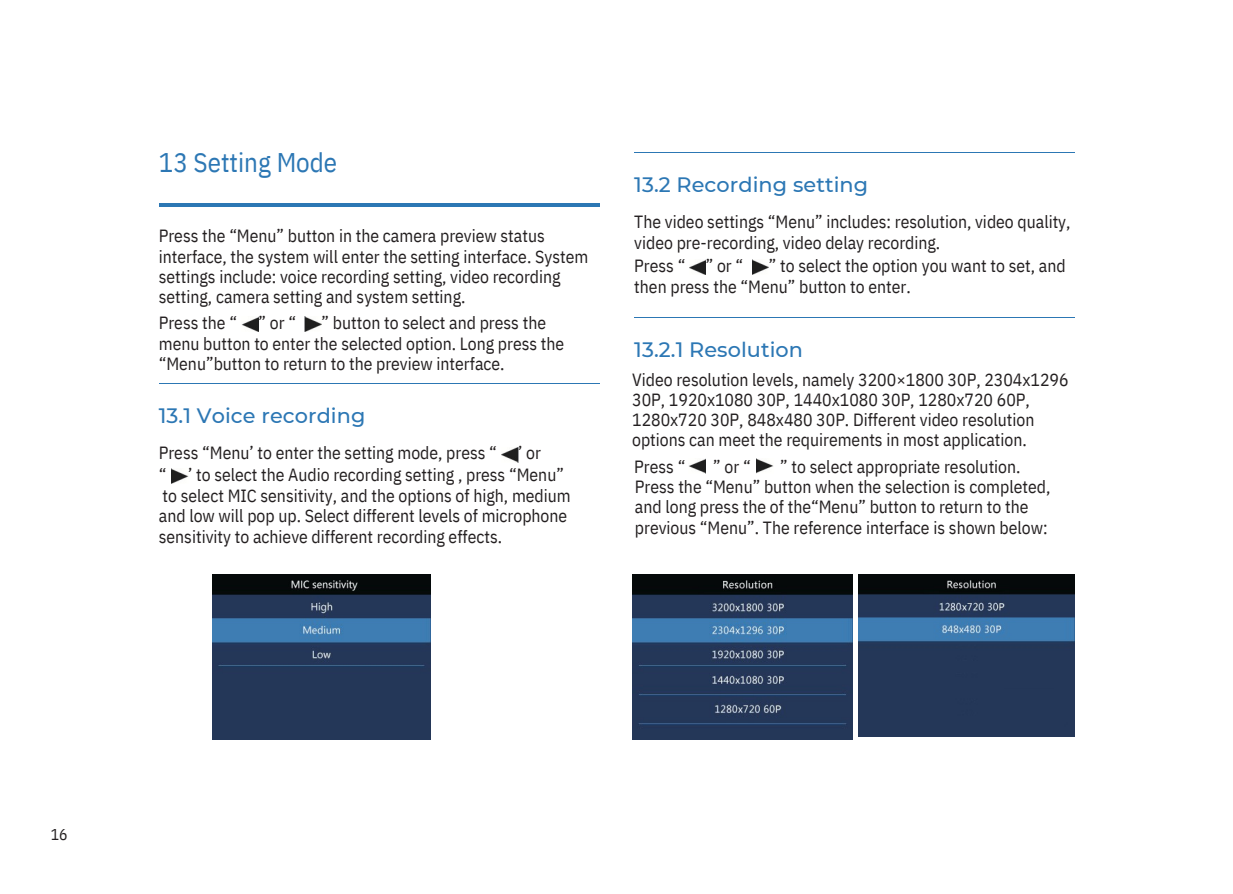
<style>
.page{position:relative;width:1233px;height:894px;background:#fff}
.page>*{position:absolute;margin:0;border:0;box-sizing:border-box;transform-origin:0 0}
.t1{font:26.85px "IBM Plex Sans Cond";color:#2c77b4}
.t2{font:500 20.85px "Montserrat";letter-spacing:.005em;color:#2c77b4}
.t3{font:17.7px/20.2px "IBM Plex Sans Cond";color:#231f20}
.t4{font:15.6px "IBM Plex Sans Cond";color:#231f20}
</style>
<div class="page">
<hr style="left:159px;top:382px;width:441px;height:1px;background:#2c77b4">
<hr style="left:159px;top:203px;width:441px;height:4px;background:#2c77b4">
<img style="left:242px;top:317px;width:17px;height:14px">
<img style="left:305px;top:317px;width:17px;height:14px">
<img style="left:501px;top:447px;width:17px;height:15px">
<img style="left:171px;top:469px;width:17px;height:14px">
<img style="left:212px;top:574px;width:219px;height:165px">
<hr style="left:634px;top:152px;width:441px;height:1px;background:#2c77b4">
<hr style="left:634px;top:317px;width:441px;height:1px;background:#2c77b4">
<img style="left:689px;top:260px;width:17px;height:14px">
<img style="left:752px;top:260px;width:17px;height:14px">
<img style="left:689px;top:458px;width:17px;height:15px">
<img style="left:756px;top:458px;width:17px;height:15px">
<img style="left:632px;top:574px;width:221px;height:165px">
<img style="left:859px;top:574px;width:216px;height:162px">
<p class="t1" style="left:159px;top:145px;width:180px">13 Setting Mode</p>
<p class="t3" style="left:159px;top:225px;width:431px">Press the “Menu” button in the camera preview status interface, the system will enter the setting interface. System settings include: voice recording setting, video recording setting, camera setting and system setting.</p>
<h2 class="t3" style="left:159px;top:312px;width:80px">Press the “</h2>
<p class="t3" style="left:259px;top:312px;width:39px">”or“</p>
<p class="t3" style="left:322px;top:312px;width:226px">” button to select and press the</p>
<p class="t3" style="left:159px;top:333px;width:407px">menu button to enter the selected option. Long press the “Menu”button to return to the preview interface.</p>
<p class="t2" style="left:159px;top:402px;width:208px">13.1 Voice recording</p>
<p class="t3" style="left:159px;top:442px;width:340px">Press “Menu’ to enter the setting mode, press “</p>
<p class="t3" style="left:518px;top:442px;width:24px">’or</p>
<p class="t3" style="left:159px;top:463px;width:9px">“</p>
<p class="t3" style="left:188px;top:463px;width:377px">’ to select the Audio recording setting , press “Menu”</p>
<p class="t3" style="left:159px;top:485px;width:413px">to select MIC sensitivity, and the options of high, medium and low will pop up. Select different levels of microphone sensitivity to achieve different recording effects.</p>
<p class="t2" style="left:634px;top:172px;width:235px">13.2 Recording setting</p>
<h2 class="t3" style="left:634px;top:211px;width:438px">The video settings “Menu” includes: resolution, video quality, video pre-recording, video delay recording.</h2>
<p class="t3" style="left:634px;top:255px;width:53px">Press “</p>
<p class="t3" style="left:706px;top:255px;width:39px">”or“</p>
<p class="t3" style="left:769px;top:255px;width:298px">” to select the option you want to set, and</p>
<p class="t3" style="left:634px;top:276px;width:278px">then press the “Menu” button to enter.</p>
<p class="t2" style="left:634px;top:337px;width:170px">13.2.1 Resolution</p>
<p class="t3" style="left:632px;top:369px;width:438px">Video resolution levels, namely 3200×1800 30P, 2304x1296<br>30P, 1920x1080 30P, 1440x1080 30P, 1280x720 60P, 1280x720 30P, 848x480 30P. Different video resolution options can meet the requirements in most application.</p>
<p class="t3" style="left:634px;top:455px;width:53px">Press “</p>
<p class="t3" style="left:713px;top:456px;width:39px">”or“</p>
<p class="t3" style="left:780px;top:456px;width:242px">” to select appropriate resolution.</p>
<p class="t3" style="left:635px;top:476px;width:417px">Press the “Menu” button when the selection is completed, and long press the of the“Menu” button to return to the previous “Menu”. The reference interface is shown below:</p>
<h1 class="t4" style="left:51px;top:823px;width:18px">16</h1>
</div>
